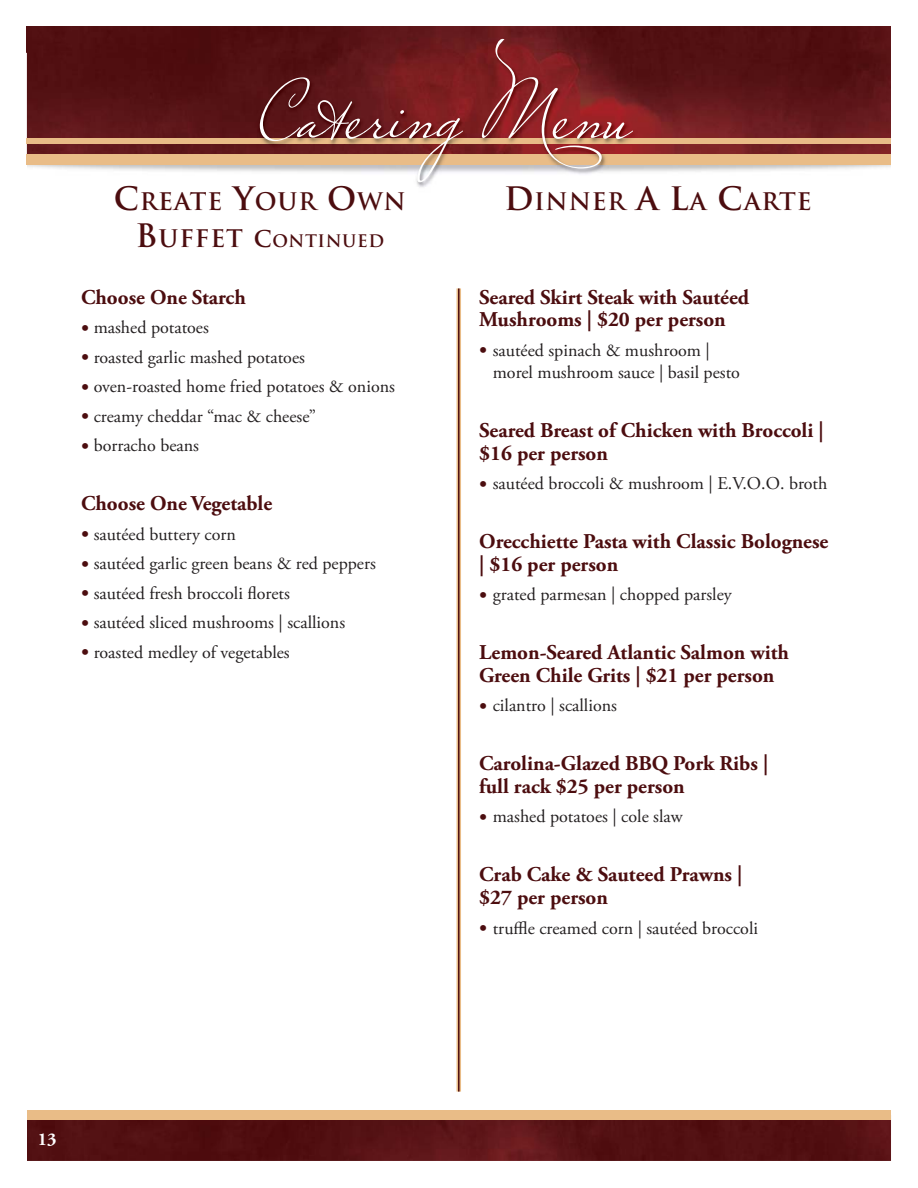
<style>
.page{position:relative;width:918px;height:1188px;background:#fff}
.page>*{position:absolute;margin:0;border:0;box-sizing:border-box;transform-origin:0 0}
.t1{font:82.65px "Miss Le Gatees";color:#fff}
.t2{font:700 23.7px "Trajan Pro";letter-spacing:.035em;color:#4c0d0f}
.t3{font:700 21px/22.5px "Adobe Garamond Pro";color:#4c0d0f}
.t4{font:18px/22.5px "Adobe Garamond Pro";color:#231f20}
.t5{font:700 18px "Adobe Garamond Pro";color:#fff}
.t6{font:700 16.8px "Trajan Pro";letter-spacing:.035em;color:#4c0d0f}
.s1{font-size:31.5px}
.s2{font-size:23.7px}
.s3{font-size:22.5px}
.s4{font-size:21px;color:#4c0d0f}
</style>
<div class="page">
<img style="left:27px;top:1120px;width:864px;height:41px">
<div style="left:27px;top:1110px;width:864px;height:10px;background:#e9bc87"></div>
<img style="left:27px;top:27px;width:864px;height:26px">
<img style="left:26px;top:53px;width:865px;height:134px">
<img style="left:27px;top:53px;width:864px;height:101px">
<img style="left:27px;top:138px;width:864px;height:6px">
<div style="left:27px;top:154px;width:864px;height:10px;background:#e9bc87"></div>
<hr style="left:457px;top:288px;width:4px;height:804px;background:#e9bc87">
<hr style="left:458px;top:288px;width:2px;height:804px;background:#4c0d0f">
<h1 class="t1" style="left:259px;top:60px;width:375px">Catering Menu</h1>
<h2 class="t2" style="left:114px;top:188px;width:294px"><span class="s1">C</span>REATE <span class="s1">Y</span>OUR <span class="s1">O</span>WN</h2>
<p class="t6" style="left:135px;top:232px;width:250px"><span class="s1">B</span><span class="s2">UFFET</span> <span class="s3">C</span>ONTINUED</p>
<p class="t3" style="left:81px;top:288px;width:166px">Choose One Starch</p>
<p class="t4" style="left:81px;top:318px;width:129px"><span class="s4">•</span> mashed potatoes</p>
<p class="t4" style="left:81px;top:347px;width:225px"><span class="s4">•</span> roasted garlic mashed potatoes</p>
<p class="t4" style="left:81px;top:377px;width:316px"><span class="s4">•</span> oven-roasted home fried potatoes &amp; onions</p>
<p class="t4" style="left:81px;top:407px;width:237px"><span class="s4">•</span> creamy cheddar “mac &amp; cheese”</p>
<p class="t4" style="left:81px;top:436px;width:120px"><span class="s4">•</span> borracho beans</p>
<p class="t3" style="left:81px;top:494px;width:193px">Choose One Vegetable</p>
<p class="t4" style="left:81px;top:525px;width:156px"><span class="s4">•</span> sautéed buttery corn</p>
<p class="t4" style="left:81px;top:554px;width:296px"><span class="s4">•</span> sautéed garlic green beans &amp; red peppers</p>
<p class="t4" style="left:81px;top:584px;width:210px"><span class="s4">•</span> sautéed fresh broccoli florets</p>
<p class="t4" style="left:81px;top:613px;width:266px"><span class="s4">•</span> sautéed sliced mushrooms | scallions</p>
<p class="t4" style="left:81px;top:643px;width:210px"><span class="s4">•</span> roasted medley of vegetables</p>
<h2 class="t2" style="left:504px;top:188px;width:309px"><span class="s1">D</span>INNER <span class="s1">A L</span>A <span class="s1">C</span>ARTE</h2>
<p class="t3" style="left:479px;top:288px;width:271px">Seared Skirt Steak with Sautéed<br>Mushrooms | $20 per person</p>
<p class="t4" style="left:493px;top:340px;width:249px;text-indent:-14px"><span class="s4">•</span> sautéed spinach &amp; mushroom | morel mushroom sauce | basil pesto</p>
<p class="t3" style="left:479px;top:421px;width:346px">Seared Breast of Chicken with Broccoli | $16 per person</p>
<p class="t4" style="left:479px;top:474px;width:350px"><span class="s4">•</span> sautéed broccoli &amp; mushroom | E.V.O.O. broth</p>
<p class="t3" style="left:479px;top:532px;width:351px">Orecchiette Pasta with Classic Bolognese | $16 per person</p>
<p class="t4" style="left:479px;top:585px;width:254px"><span class="s4">•</span> grated parmesan | chopped parsley</p>
<p class="t3" style="left:479px;top:643px;width:311px">Lemon-Seared Atlantic Salmon with<br>Green Chile Grits | $21 per person</p>
<p class="t4" style="left:479px;top:696px;width:139px"><span class="s4">•</span> cilantro | scallions</p>
<p class="t3" style="left:479px;top:754px;width:290px">Carolina-Glazed BBQ Pork Ribs | full rack $25 per person</p>
<p class="t4" style="left:479px;top:807px;width:205px"><span class="s4">•</span> mashed potatoes | cole slaw</p>
<p class="t3" style="left:479px;top:866px;width:265px">Crab Cake &amp; Sauteed Prawns | $27 per person</p>
<p class="t4" style="left:479px;top:918px;width:280px"><span class="s4">•</span> truffle creamed corn | sautéed broccoli</p>
<p class="t5" style="left:38px;top:1132px;width:20px">13</p>
</div>
